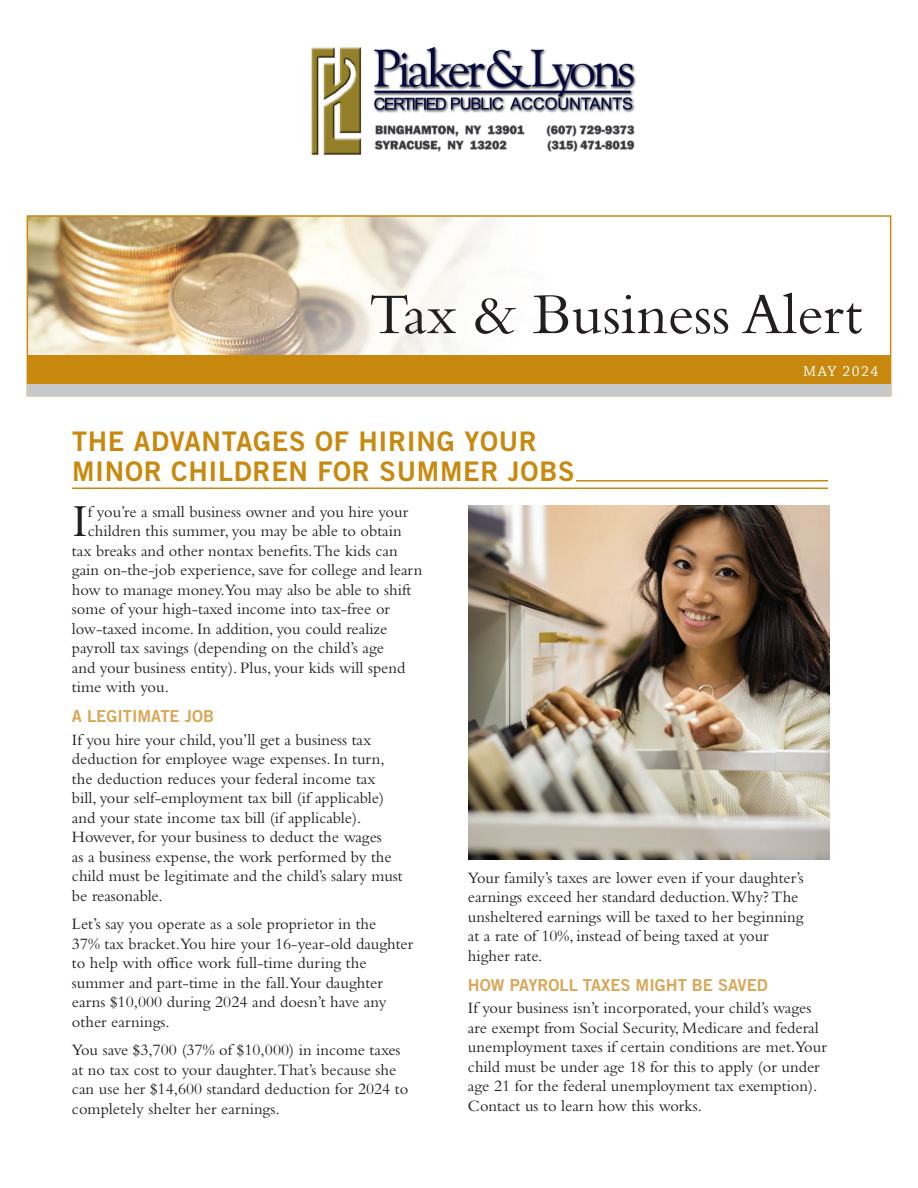
<style>
.page{position:relative;width:918px;height:1188px;background:#fff}
.page>*{position:absolute;margin:0;border:0;box-sizing:border-box;transform-origin:0 0}
.t1{font:60px "Bembo Std";color:#231f20}
.t2{font:47.85px "Bembo Std";color:#231f20}
.t3{font:27px/30px "Trade Gothic LT Std Bd 2";letter-spacing:.025em;color:#c8890e}
.t4{font:16.5px/19.5px "Bembo Std";color:#231f20}
.t5{font:16.5px "Trade Gothic LT Std Bd 2";color:#d9a756}
.t6{font:15px "Chaparral Pro";letter-spacing:.1em;color:#fff}
</style>
<div class="page">
<img style="left:30px;top:218px;width:546px;height:138px">
<hr style="left:576px;top:480px;width:252px;height:2px;background:#c8890e">
<hr style="left:72px;top:488px;width:756px;height:1px;background:#c8890e">
<div style="left:27px;top:215px;width:864px;height:181px;border:2px solid #c8890e"></div>
<div style="left:27px;top:356px;width:864px;height:40px;background:#c7c8ca"></div>
<div style="left:27px;top:356px;width:864px;height:28px;background:#c8890e"></div>
<img style="left:468px;top:505px;width:361px;height:355px">
<img style="left:311px;top:47px;width:325px;height:109px">
<h1 class="t1" style="left:369px;top:279px;width:495px">Tax &amp; Business Alert</h1>
<p class="t6" style="left:803px;top:363px;width:77px">MAY 2024</p>
<h3 class="t3" style="left:72px;top:426px;width:504px">THE ADVANTAGES OF HIRING YOUR<br>MINOR CHILDREN FOR SUMMER JOBS</h3>
<h2 class="t2" style="left:72px;top:493px;width:17px">I</h2>
<p class="t4" style="left:88px;top:501px;width:322px">f you’re a small business owner and you hire your</p>
<p class="t4" style="left:88px;top:521px;width:315px">children this summer, you may be able to obtain</p>
<p class="t4" style="left:72px;top:540px;width:327px">tax breaks and other nontax benefits.The kids can</p>
<p class="t4" style="left:72px;top:560px;width:352px">gain on-the-job experience, save for college and learn</p>
<p class="t4" style="left:72px;top:579px;width:341px">how to manage money.You may also be able to shift</p>
<p class="t4" style="left:72px;top:599px;width:320px">some of your high-taxed income into tax-free or</p>
<p class="t4" style="left:72px;top:618px;width:317px">low-taxed income. In addition, you could realize</p>
<p class="t4" style="left:72px;top:638px;width:314px">payroll tax savings (depending on the child’s age</p>
<p class="t4" style="left:72px;top:657px;width:335px">and your business entity). Plus, your kids will spend</p>
<p class="t4" style="left:72px;top:677px;width:99px">time with you.</p>
<p class="t5" style="left:72px;top:706px;width:144px">A LEGITIMATE JOB</p>
<p class="t4" style="left:72px;top:729px;width:332px">If you hire your child, you’ll get a business tax deduction for employee wage expenses. In turn, the deduction reduces your federal income tax bill, your self-employment tax bill (if applicable) and your state income tax bill (if applicable).<br>However, for your business to deduct the wages<br>as a business expense, the work performed by the child must be legitimate and the child’s salary must be reasonable.</p>
<p class="t4" style="left:72px;top:914px;width:343px">Let’s say you operate as a sole proprietor in the<br>37% tax bracket.You hire your 16-year-old daughter to help with office work full-time during the summer and part-time in the fall.Your daughter earns $10,000 during 2024 and doesn’t have any other earnings.</p>
<p class="t4" style="left:72px;top:1040px;width:338px">You save $3,700 (37% of $10,000) in income taxes at no tax cost to your daughter.That’s because she can use her $14,600 standard deduction for 2024 to completely shelter her earnings.</p>
<p class="t4" style="left:468px;top:867px;width:337px">Your family’s taxes are lower even if your daughter’s earnings exceed her standard deduction.Why? The unsheltered earnings will be taxed to her beginning at a rate of 10%, instead of being taxed at your higher rate.</p>
<p class="t5" style="left:468px;top:975px;width:301px">HOW PAYROLL TAXES MIGHT BE SAVED</p>
<p class="t4" style="left:468px;top:998px;width:360px">If your business isn’t incorporated, your child’s wages are exempt from Social Security, Medicare and federal unemployment taxes if certain conditions are met.Your child must be under age 18 for this to apply (or under age 21 for the federal unemployment tax exemption).<br>Contact us to learn how this works.</p>
</div>
